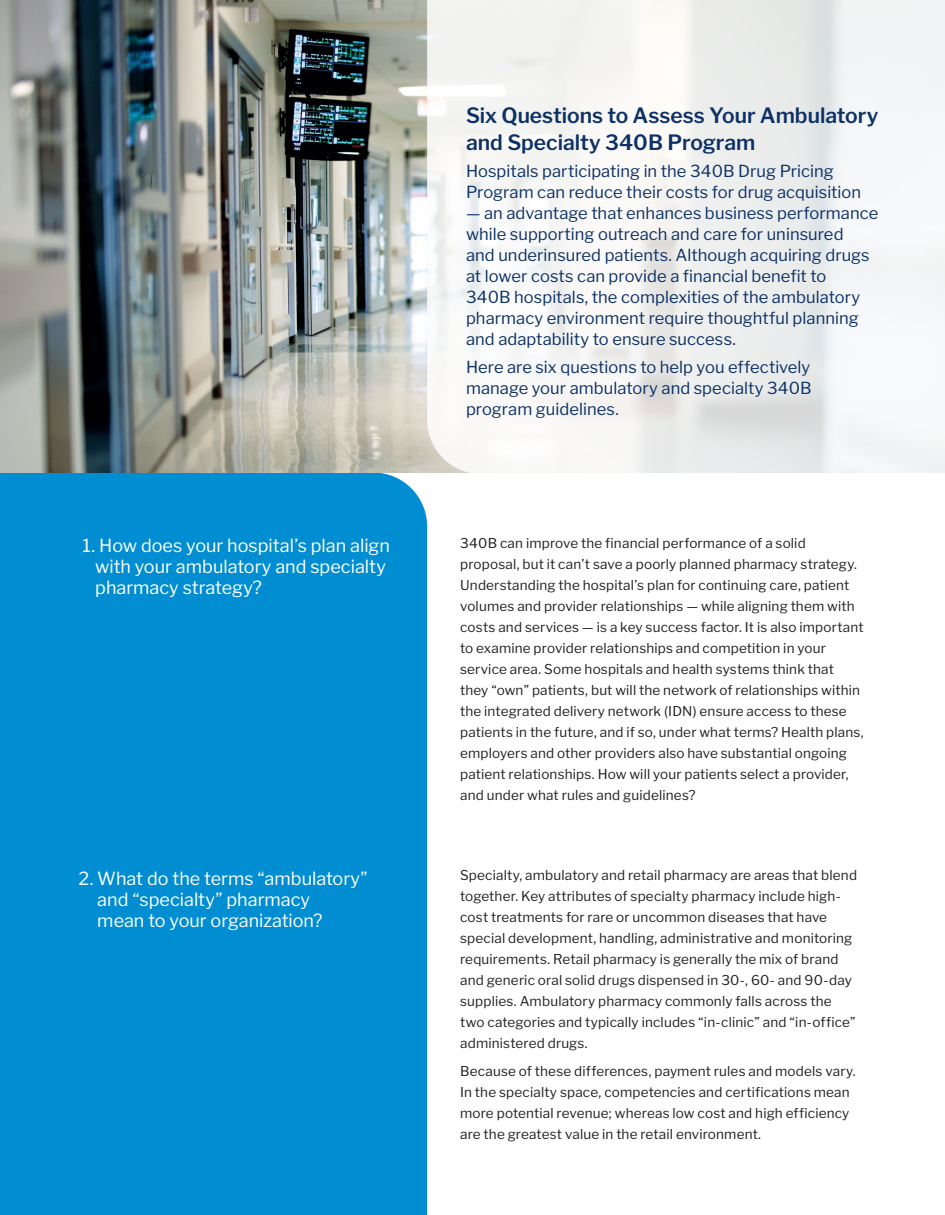
<style>
.page{position:relative;width:945px;height:1215px;background:#fff}
.page>*{position:absolute;margin:0;border:0;box-sizing:border-box;transform-origin:0 0}
.t1{font:600 21px/27px "Libre Franklin";color:#0d3166}
.t2{font:18px/21px "Libre Franklin";color:#fff}
.t3{font:16.5px/21px "Libre Franklin";letter-spacing:.005em;color:#0d3166}
.t4{font:13.5px/21px "Libre Franklin";letter-spacing:.015em;color:#231f20}
</style>
<div class="page">
<div style="left:0;top:472px;width:427px;height:743px;background:#008dd1"></div>
<img style="left:0;top:0;width:427px;height:472px">
<svg style="left:427px;top:0;width:518px;height:473px;fill:#f3f4f3"></svg>
<h1 class="t1" style="left:466px;top:102px;width:414px">Six Questions to Assess Your Ambulatory and Specialty 340B Program</h1>
<p class="t3" style="left:466px;top:161px;width:397px">Hospitals participating in the 340B Drug Pricing<br>Program can reduce their costs for drug acquisition</p>
<p class="t3" style="left:466px;top:203px;width:414px">— an advantage that enhances business performance while supporting outreach and care for uninsured<br>and underinsured patients. Although acquiring drugs at lower costs can provide a financial benefit to<br>340B hospitals, the complexities of the ambulatory pharmacy environment require thoughtful planning and adaptability to ensure success.</p>
<p class="t3" style="left:466px;top:357px;width:347px;text-align:justify">Here are six questions to help you effectively manage your ambulatory and specialty 340B program guidelines.</p>
<h2 class="t2" style="left:95px;top:535px;width:296px;text-indent:-13px">1. How does your hospital’s plan align with your ambulatory and specialty pharmacy strategy?</h2>
<p class="t4" style="left:460px;top:532px;width:405px">340B can improve the financial performance of a solid proposal, but it can’t save a poorly planned pharmacy strategy.<br>Understanding the hospital’s plan for continuing care, patient volumes and provider relationships — while aligning them with costs and services — is a key success factor. It is also important to examine provider relationships and competition in your service area. Some hospitals and health systems think that they “own” patients, but will the network of relationships within the integrated delivery network (IDN) ensure access to these patients in the future, and if so, under what terms? Health plans, employers and other providers also have substantial ongoing patient relationships. How will your patients select a provider, and under what rules and guidelines?</p>
<h2 class="t2" style="left:97px;top:868px;width:272px;text-indent:-19px">2. What do the terms “ambulatory” and “specialty” pharmacy<br>mean to your organization?</h2>
<p class="t4" style="left:460px;top:865px;width:398px">Specialty, ambulatory and retail pharmacy are areas that blend together. Key attributes of specialty pharmacy include high&shy;cost treatments for rare or uncommon diseases that have special development, handling, administrative and monitoring requirements. Retail pharmacy is generally the mix of brand and generic oral solid drugs dispensed in 30-, 60- and 90-day supplies. Ambulatory pharmacy commonly falls across the two categories and typically includes “in-clinic” and “in-office” administered drugs.</p>
<p class="t4" style="left:460px;top:1061px;width:397px">Because of these differences, payment rules and models vary.<br>In the specialty space, competencies and certifications mean more potential revenue; whereas low cost and high efficiency are the greatest value in the retail environment.</p>
</div>
